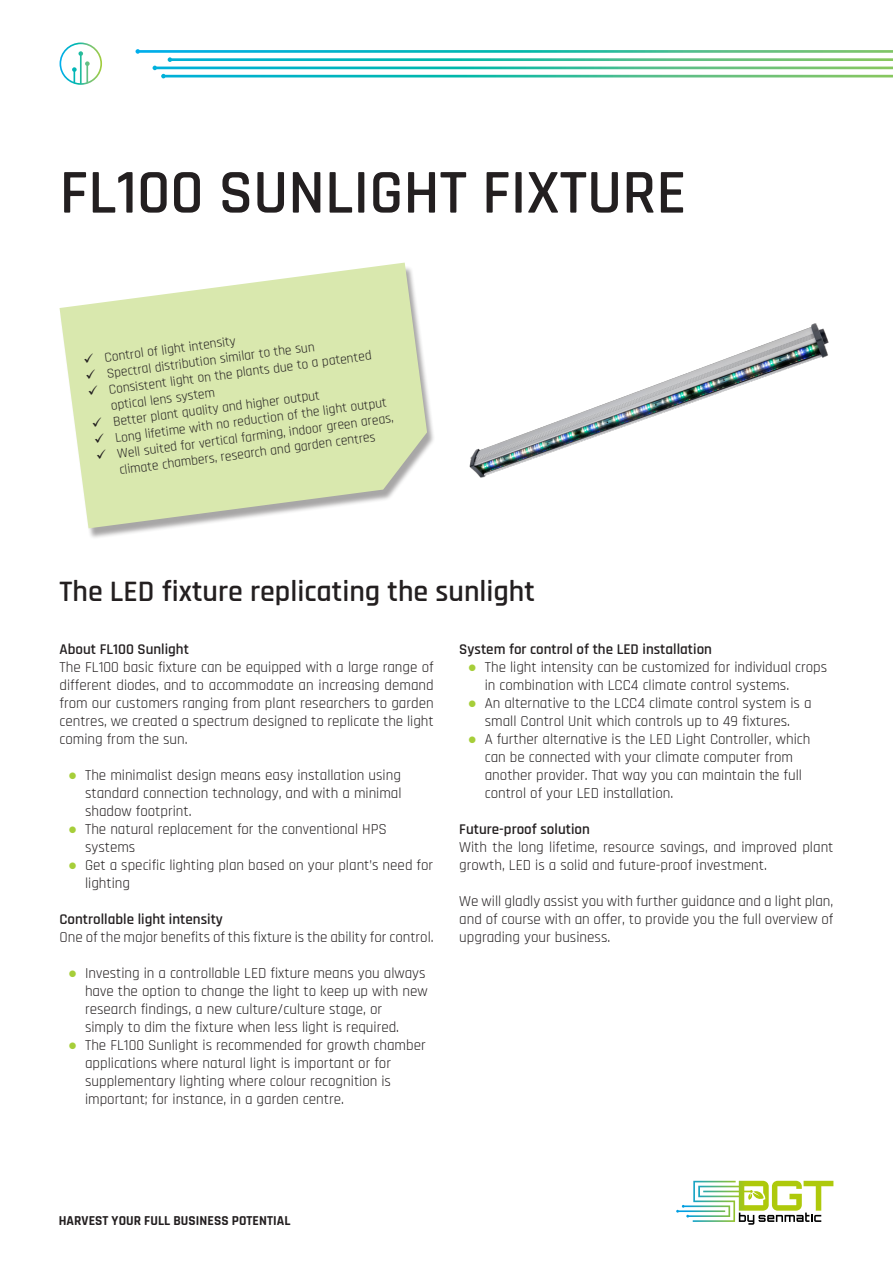
<style>
.page{position:relative;width:893px;height:1263px;background:#fff}
.page>*{position:absolute;margin:0;border:0;box-sizing:border-box;transform-origin:0 0}
.Produktnavn{font:600 63px "Rajdhani";color:#231f20}
.Overskrift{font:600 30px "Rajdhani";color:#231f20}
.Brødtrekst{font:15px/18px "Rajdhani";color:#231f20}
.Underrubrik{font:600 15px "Rajdhani";color:#231f20}
.t1{font:13.5px/17px "Rajdhani";color:#231f20}
.t2{font:700 13.5px "Rajdhani";letter-spacing:.005em;color:#231f20}
.s1{font-family:"Tahoma";color:#a6ce39}
</style>
<div class="page">
<svg style="left:60px;top:43px;width:42px;height:42px"></svg>
<svg style="left:136px;top:49px;width:4px;height:5px"></svg>
<svg style="left:153px;top:57px;width:19px;height:21px"></svg>
<svg style="left:676px;top:1181px;width:157px;height:44px"></svg>
<img style="left:469px;top:323px;width:360px;height:155px">
<div style="left:60px;top:266px;width:375px;height:274px;background:#231f20;opacity:.4"></div>
<svg style="left:60px;top:263px;width:367px;height:265px;fill:#d9e8ae"></svg>
<svg style="left:84px;top:353px;width:10px;height:10px"></svg>
<svg style="left:86px;top:369px;width:10px;height:10px"></svg>
<svg style="left:88px;top:385px;width:10px;height:10px"></svg>
<svg style="left:92px;top:417px;width:10px;height:10px"></svg>
<svg style="left:94px;top:433px;width:11px;height:10px"></svg>
<svg style="left:96px;top:449px;width:11px;height:10px"></svg>
<p class="Produktnavn" style="left:60px;top:155px;width:628px">FL100 SUNLIGHT FIXTURE</p>
<p class="t1" style="left:104px;top:349px;width:134px;rotate:-7deg">Control of light intensity</p>
<p class="t1" style="left:106px;top:365px;width:211px;rotate:-7deg">Spectral distribution similar to the sun</p>
<p class="t1" style="left:108px;top:381px;width:266px;rotate:-7deg">Consistent light on the plants due to a patented optical lens system</p>
<p class="t1" style="left:112px;top:413px;width:210px;rotate:-7deg">Better plant quality and higher output</p>
<p class="t1" style="left:114px;top:429px;width:275px;rotate:-7deg">Long lifetime with no reduction of the light output</p>
<p class="t1" style="left:116px;top:445px;width:280px;line-height:16.4px;rotate:-7deg">Well suited for vertical farming, indoor green areas, climate chambers, research and garden centres</p>
<p class="Overskrift" style="left:60px;top:574px;width:477px">The LED fixture replicating the sunlight</p>
<p class="Underrubrik" style="left:60px;top:640px;width:131px">About FL100 Sunlight</p>
<p class="Brødtrekst" style="left:60px;top:659px;width:376px;text-align:justify">The FL100 basic fixture can be equipped with a large range of different diodes, and to accommodate an increasing demand from our customers ranging from plant researchers to garden centres, we created a spectrum designed to replicate the light coming from the sun.</p>
<p class="Brødtrekst" style="left:85px;top:767px;width:318px;text-align:justify;text-indent:-17px"><span class="s1">●</span> The minimalist design means easy installation using standard connection technology, and with a minimal shadow footprint.</p>
<p class="Brødtrekst" style="left:85px;top:821px;width:303px;text-indent:-17px"><span class="s1">●</span> The natural replacement for the conventional HPS systems</p>
<p class="Brødtrekst" style="left:85px;top:857px;width:350px;text-indent:-17px"><span class="s1">●</span> Get a specific lighting plan based on your plant’s need for lighting</p>
<p class="Underrubrik" style="left:60px;top:910px;width:165px">Controllable light intensity</p>
<p class="Brødtrekst" style="left:60px;top:929px;width:376px">One of the major benefits of this fixture is the ability for control.</p>
<p class="Brødtrekst" style="left:85px;top:965px;width:344px;text-indent:-17px"><span class="s1">●</span> Investing in a controllable LED fixture means you always have the option to change the light to keep up with new research findings, a new culture/culture stage, or<br>simply to dim the fixture when less light is required.</p>
<p class="Brødtrekst" style="left:85px;top:1037px;width:342px;text-indent:-17px"><span class="s1">●</span> The FL100 Sunlight is recommended for growth chamber applications where natural light is important or for supplementary lighting where colour recognition is important; for instance, in a garden centre.</p>
<p class="Underrubrik" style="left:459px;top:640px;width:254px">System for control of the LED installation</p>
<p class="Brødtrekst" style="left:485px;top:659px;width:344px;text-indent:-17px"><span class="s1">●</span> The light intensity can be customized for individual crops in combination with LCC4 climate control systems.</p>
<p class="Brødtrekst" style="left:468px;top:695px;width:345px;text-align:center"><span class="s1">●</span> An alternative to the LCC4 climate control system is a small Control Unit which controls up to 49 fixtures.</p>
<p class="Brødtrekst" style="left:485px;top:731px;width:327px;text-indent:-17px"><span class="s1">●</span> A further alternative is the LED Light Controller, which can be connected with your climate computer from another provider. That way you can maintain the full control of your LED installation.</p>
<p class="Underrubrik" style="left:459px;top:820px;width:132px">Future-proof solution</p>
<p class="Brødtrekst" style="left:459px;top:839px;width:376px">With the long lifetime, resource savings, and improved plant growth, LED is a solid and future-proof investment.</p>
<p class="Brødtrekst" style="left:459px;top:893px;width:376px;text-align:justify">We will gladly assist you with further guidance and a light plan, and of course with an offer, to provide you the full overview of upgrading your business.</p>
<p class="t2" style="left:59px;top:1212px;width:233px">HARVEST YOUR FULL BUSINESS POTENTIAL</p>
</div>
